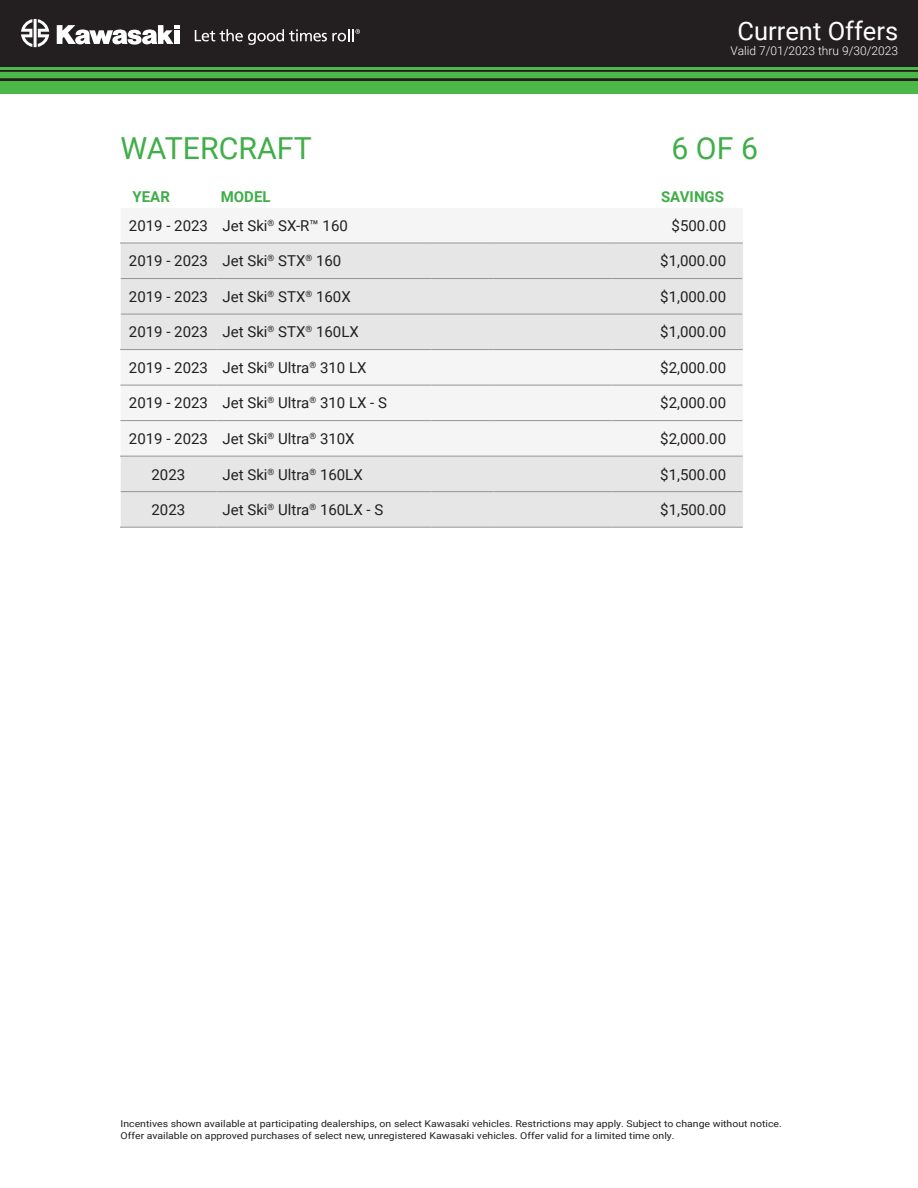
<style>
.page{position:relative;width:918px;height:1188px;background:#fff}
.page>*{position:absolute;margin:0;border:0;box-sizing:border-box;transform-origin:0 0}
.t1{font:30.3px "Roboto";color:#40ae49}
.t2{font:25.5px "Roboto";color:#fff}
.t3{font:15px "Roboto";color:#231f20}
.t4{font:700 15px "Roboto";color:#40ae49}
.t5{font:300 12px "Roboto";color:#fff}
.t6{font:9.45px/12.6px "Roboto";color:#231f20;scale:1.11 1}
</style>
<div class="page">
<div style="left:0;top:67px;width:918px;height:27px;background:linear-gradient(to right,#272c24,#262c23)"></div>
<div style="left:0;top:72px;width:918px;height:6px;background:#4cb848"></div>
<div style="left:0;top:81px;width:918px;height:13px;background:#4cb848"></div>
<hr style="left:0;top:67px;width:918px;height:3px;background:#4cb848">
<div style="left:0;top:0;width:918px;height:67px;background:#231f20"></div>
<svg style="left:57px;top:25px;width:123px;height:20px"></svg>
<svg style="left:21px;top:19px;width:28px;height:28px"></svg>
<svg style="left:195px;top:29px;width:165px;height:16px"></svg>
<svg style="left:121px;top:244px;width:621px;height:283px;fill:#e6e6e6"></svg>
<hr style="left:216px;top:208px;width:1px;height:35px;background:#f5f5f5">
<hr style="left:431px;top:208px;width:1px;height:35px;background:#f5f5f5">
<hr style="left:216px;top:350px;width:1px;height:35px;background:#f5f5f5">
<hr style="left:431px;top:350px;width:1px;height:35px;background:#f5f5f5">
<hr style="left:611px;top:350px;width:1px;height:35px;background:#f5f5f5">
<hr style="left:216px;top:385px;width:1px;height:35px;background:#f5f5f5">
<hr style="left:431px;top:385px;width:1px;height:35px;background:#f5f5f5">
<hr style="left:611px;top:385px;width:1px;height:35px;background:#f5f5f5">
<hr style="left:216px;top:421px;width:1px;height:35px;background:#f5f5f5">
<hr style="left:431px;top:421px;width:1px;height:35px;background:#f5f5f5">
<hr style="left:611px;top:421px;width:1px;height:35px;background:#f5f5f5">
<hr style="left:216px;top:243px;width:1px;height:35px;background:#e6e6e6">
<hr style="left:431px;top:243px;width:1px;height:35px;background:#e6e6e6">
<hr style="left:216px;top:279px;width:1px;height:35px;background:#e6e6e6">
<hr style="left:431px;top:279px;width:1px;height:35px;background:#e6e6e6">
<hr style="left:216px;top:314px;width:1px;height:35px;background:#e6e6e6">
<hr style="left:431px;top:314px;width:1px;height:35px;background:#e6e6e6">
<hr style="left:216px;top:456px;width:1px;height:35px;background:#e6e6e6">
<hr style="left:216px;top:492px;width:1px;height:35px;background:#e6e6e6">
<hr style="left:431px;top:492px;width:1px;height:35px;background:#e6e6e6">
<hr style="left:611px;top:492px;width:1px;height:35px;background:#e6e6e6">
<hr style="left:431px;top:456px;width:1px;height:35px;background:#e6e6e6">
<hr style="left:611px;top:456px;width:1px;height:35px;background:#e6e6e6">
<hr style="left:493px;top:350px;width:1px;height:35px;background:#f5f5f5">
<hr style="left:493px;top:385px;width:1px;height:35px;background:#f5f5f5">
<hr style="left:493px;top:421px;width:1px;height:35px;background:#f5f5f5">
<hr style="left:493px;top:456px;width:1px;height:35px;background:#e6e6e6">
<hr style="left:493px;top:208px;width:1px;height:35px;background:#f5f5f5">
<hr style="left:611px;top:208px;width:1px;height:35px;background:#f5f5f5">
<hr style="left:493px;top:243px;width:1px;height:35px;background:#e6e6e6">
<hr style="left:611px;top:243px;width:1px;height:35px;background:#e6e6e6">
<hr style="left:493px;top:279px;width:1px;height:35px;background:#e6e6e6">
<hr style="left:611px;top:279px;width:1px;height:35px;background:#e6e6e6">
<hr style="left:493px;top:314px;width:1px;height:35px;background:#e6e6e6">
<hr style="left:611px;top:314px;width:1px;height:35px;background:#e6e6e6">
<hr style="left:120px;top:314px;width:97px;height:1px;background:#939598">
<hr style="left:217px;top:314px;width:215px;height:1px;background:#939598">
<hr style="left:432px;top:314px;width:62px;height:1px;background:#939598">
<hr style="left:494px;top:314px;width:118px;height:1px;background:#939598">
<hr style="left:612px;top:314px;width:130px;height:1px;background:#939598">
<hr style="left:120px;top:491px;width:97px;height:1px;background:#939598">
<hr style="left:217px;top:491px;width:215px;height:1px;background:#939598">
<hr style="left:432px;top:491px;width:62px;height:1px;background:#939598">
<hr style="left:494px;top:491px;width:118px;height:1px;background:#939598">
<hr style="left:612px;top:491px;width:130px;height:1px;background:#939598">
<hr style="left:493px;top:492px;width:1px;height:35px;background:#e6e6e6">
<hr style="left:120px;top:456px;width:1px;height:36px;background:#fff">
<hr style="left:742px;top:456px;width:1px;height:36px;background:#e6e6e6">
<hr style="left:742px;top:492px;width:1px;height:35px;background:#e6e6e6">
<hr style="left:120px;top:527px;width:97px;height:1px;background:#939598">
<hr style="left:217px;top:527px;width:215px;height:1px;background:#939598">
<hr style="left:432px;top:527px;width:62px;height:1px;background:#939598">
<hr style="left:494px;top:527px;width:118px;height:1px;background:#939598">
<hr style="left:612px;top:527px;width:131px;height:1px;background:#939598">
<hr style="left:120px;top:278px;width:97px;height:1px;background:#939598">
<hr style="left:217px;top:278px;width:215px;height:1px;background:#939598">
<hr style="left:432px;top:278px;width:62px;height:1px;background:#939598">
<hr style="left:494px;top:278px;width:118px;height:1px;background:#939598">
<hr style="left:612px;top:278px;width:130px;height:1px;background:#939598">
<hr style="left:742px;top:421px;width:1px;height:35px;background:#f5f5f5">
<hr style="left:120px;top:456px;width:97px;height:1px;background:#939598">
<hr style="left:217px;top:456px;width:215px;height:1px;background:#939598">
<hr style="left:432px;top:456px;width:62px;height:1px;background:#939598">
<hr style="left:494px;top:456px;width:118px;height:1px;background:#939598">
<hr style="left:612px;top:456px;width:131px;height:1px;background:#939598">
<hr style="left:742px;top:385px;width:1px;height:36px;background:#f5f5f5">
<hr style="left:120px;top:420px;width:97px;height:1px;background:#939598">
<hr style="left:217px;top:420px;width:215px;height:1px;background:#939598">
<hr style="left:432px;top:420px;width:62px;height:1px;background:#939598">
<hr style="left:494px;top:420px;width:118px;height:1px;background:#939598">
<hr style="left:612px;top:420px;width:130px;height:1px;background:#939598">
<hr style="left:742px;top:350px;width:1px;height:35px;background:#f5f5f5">
<hr style="left:120px;top:385px;width:97px;height:1px;background:#939598">
<hr style="left:217px;top:385px;width:215px;height:1px;background:#939598">
<hr style="left:432px;top:385px;width:62px;height:1px;background:#939598">
<hr style="left:494px;top:385px;width:118px;height:1px;background:#939598">
<hr style="left:612px;top:385px;width:130px;height:1px;background:#939598">
<hr style="left:120px;top:243px;width:1px;height:36px;background:#fff">
<hr style="left:120px;top:314px;width:1px;height:35px;background:#fff">
<hr style="left:742px;top:243px;width:1px;height:36px;background:#e6e6e6">
<hr style="left:742px;top:279px;width:1px;height:35px;background:#e6e6e6">
<hr style="left:742px;top:314px;width:1px;height:35px;background:#e6e6e6">
<hr style="left:120px;top:349px;width:97px;height:1px;background:#939598">
<hr style="left:217px;top:349px;width:215px;height:1px;background:#939598">
<hr style="left:432px;top:349px;width:62px;height:1px;background:#939598">
<hr style="left:494px;top:349px;width:118px;height:1px;background:#939598">
<hr style="left:612px;top:349px;width:131px;height:1px;background:#939598">
<hr style="left:742px;top:208px;width:1px;height:35px;background:#f5f5f5">
<hr style="left:120px;top:243px;width:97px;height:1px;background:#939598">
<hr style="left:217px;top:243px;width:215px;height:1px;background:#939598">
<hr style="left:432px;top:243px;width:62px;height:1px;background:#939598">
<hr style="left:494px;top:243px;width:118px;height:1px;background:#939598">
<hr style="left:612px;top:243px;width:131px;height:1px;background:#939598">
<h2 class="t2" style="left:738px;top:13px;width:162px">Current Offers</h2>
<p class="t5" style="left:731px;top:43px;width:169px">Valid 7/01/2023 thru 9/30/2023</p>
<h1 class="t1" style="left:121px;top:127px;width:193px">WATERCRAFT</h1>
<h1 class="t1" style="left:671px;top:127px;width:88px">6 OF 6</h1>
<p class="t4" style="left:133px;top:186px;width:39px">YEAR</p>
<p class="t4" style="left:221px;top:186px;width:51px">MODEL</p>
<p class="t4" style="left:661px;top:186px;width:64px">SAVINGS</p>
<p class="t3" style="left:129px;top:215px;width:81px">2019 - 2023</p>
<p class="t3" style="left:223px;top:215px;width:127px">Jet Ski<sup>®</sup> SX-R™ 160</p>
<p class="t3" style="left:672px;top:215px;width:56px">$500.00</p>
<p class="t3" style="left:129px;top:251px;width:81px">2019 - 2023</p>
<p class="t3" style="left:223px;top:251px;width:120px">Jet Ski<sup>®</sup> STX<sup>®</sup> 160</p>
<p class="t3" style="left:660px;top:251px;width:67px">$1,000.00</p>
<p class="t3" style="left:129px;top:286px;width:81px">2019 - 2023</p>
<p class="t3" style="left:223px;top:286px;width:130px">Jet Ski<sup>®</sup> STX<sup>®</sup> 160X</p>
<p class="t3" style="left:660px;top:286px;width:67px">$1,000.00</p>
<p class="t3" style="left:129px;top:322px;width:81px">2019 - 2023</p>
<p class="t3" style="left:223px;top:322px;width:138px">Jet Ski<sup>®</sup> STX<sup>®</sup> 160LX</p>
<p class="t3" style="left:660px;top:322px;width:67px">$1,000.00</p>
<p class="t3" style="left:129px;top:357px;width:81px">2019 - 2023</p>
<p class="t3" style="left:223px;top:357px;width:145px">Jet Ski<sup>®</sup> Ultra<sup>®</sup> 310 LX</p>
<p class="t3" style="left:660px;top:357px;width:67px">$2,000.00</p>
<p class="t3" style="left:129px;top:393px;width:81px">2019 - 2023</p>
<p class="t3" style="left:223px;top:393px;width:166px">Jet Ski<sup>®</sup> Ultra<sup>®</sup> 310 LX - S</p>
<p class="t3" style="left:660px;top:393px;width:67px">$2,000.00</p>
<p class="t3" style="left:129px;top:428px;width:81px">2019 - 2023</p>
<p class="t3" style="left:223px;top:428px;width:134px">Jet Ski<sup>®</sup> Ultra<sup>®</sup> 310X</p>
<p class="t3" style="left:660px;top:428px;width:67px">$2,000.00</p>
<p class="t3" style="left:152px;top:464px;width:35px">2023</p>
<p class="t3" style="left:223px;top:464px;width:142px">Jet Ski<sup>®</sup> Ultra<sup>®</sup> 160LX</p>
<p class="t3" style="left:660px;top:464px;width:67px">$1,500.00</p>
<p class="t3" style="left:152px;top:499px;width:35px">2023</p>
<p class="t3" style="left:223px;top:499px;width:162px">Jet Ski<sup>®</sup> Ultra<sup>®</sup> 160LX - S</p>
<p class="t3" style="left:660px;top:499px;width:67px">$1,500.00</p>
<p class="t6" style="left:121px;top:1117px;width:597px">Incentives shown available at participating dealerships, on select Kawasaki vehicles. Restrictions may apply. Subject to change without notice.<br>Offer available on approved purchases of select new, unregistered Kawasaki vehicles. Offer valid for a limited time only.</p>
</div>
